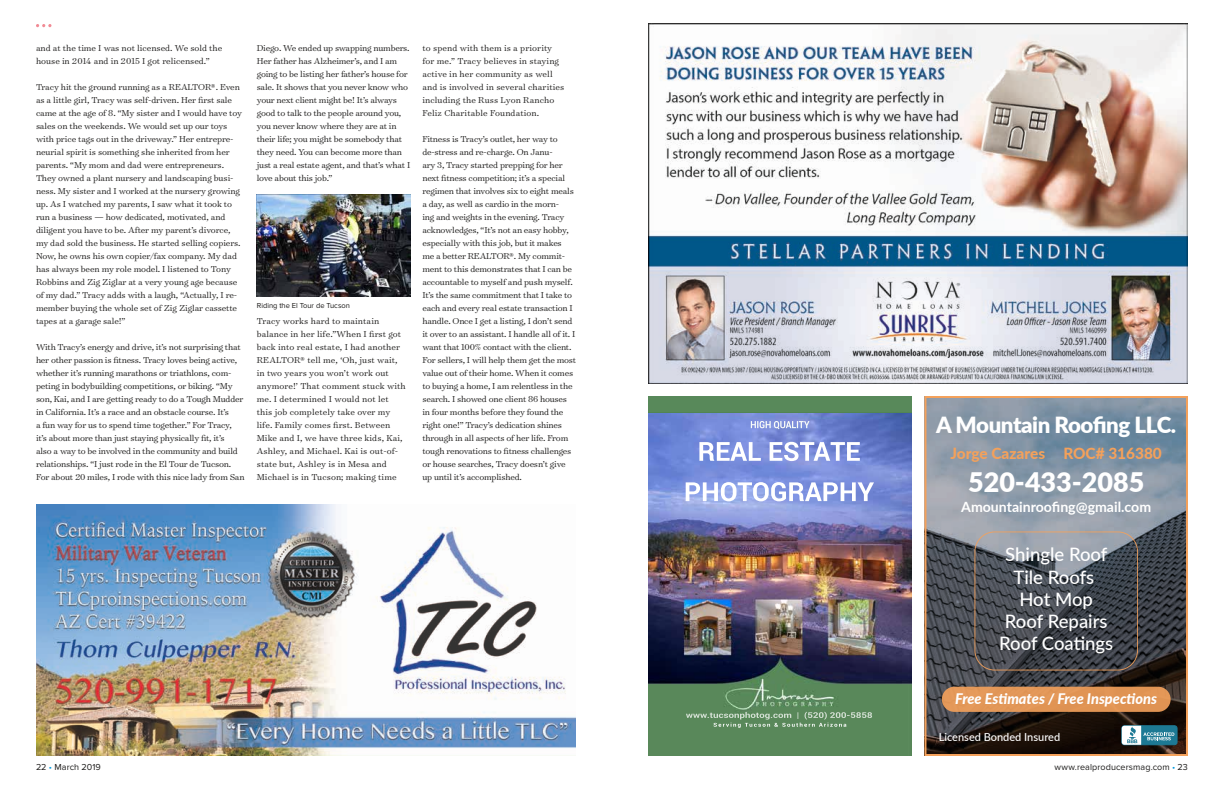
<style>
.page{position:relative;width:1224px;height:792px;background:#fff}
.page>*{position:absolute;margin:0;border:0;box-sizing:border-box;transform-origin:0 0}
.t1{font:900 26.9px "Lato";color:#fff}
.t2{font:900 22.3px "Lato";letter-spacing:-.02em;color:#fff}
.t3{font:500 18.5px/22.2px "Lato";color:#fff;text-align:center}
.t4{font:800 15.4px "Lato";color:#f4a15b}
.t5{font:italic 800 14.6px "Lato";color:#fff}
.t6{font:700 14.1px "Lato";color:#fff}
.t7{font:500 11px "Lato";color:#fff}
.t8{font:300 9.8px/13px "Surveyor Text";letter-spacing:-.02em;color:#1c1b1a}
.t9{font:300 9.8px/13px "Surveyor Text";letter-spacing:.01em;color:#1c1b1a}
.t10{font:300 9.8px/13px "Surveyor Text";color:#1c1b1a}
.t11{font:9px "Proxima Nova";letter-spacing:.01em;color:#1c1b1a}
.t12{font:7.5px "Proxima Nova";color:#1c1b1a}
.s1{color:#0098dd}
</style>
<div class="page">
<svg style="left:924px;top:396px;width:264px;height:360px;background:#6a6a6c"></svg>
<img style="left:648px;top:412px;width:264px;height:344px">
<div style="left:648px;top:396px;width:264px;height:16px;background:#58895a"></div>
<img style="left:257px;top:194px;width:153px;height:103px">
<svg style="left:36px;top:24px;width:15px;height:3px"></svg>
<img style="left:36px;top:504px;width:540px;height:252px">
<img style="left:648px;top:24px;width:540px;height:360px">
<p class="t10" style="left:36px;top:41px;width:188px">and at the time I was not licensed. We sold the house in 2014 and in 2015 I got relicensed.”</p>
<p class="t8" style="left:36px;top:80px;width:207px">Tracy hit the ground running as a REALTOR®. Even as a little girl, Tracy was self-driven. Her first sale came at the age of 8. “My sister and I would have toy sales on the weekends. We would set up our toys with price tags out in the driveway.” Her entrepre&shy;neurial spirit is something she inherited from her parents. “My mom and dad were entrepreneurs.<br>They owned a plant nursery and landscaping busi&shy;ness. My sister and I worked at the nursery growing up. As I watched my parents, I saw what it took to run a business — how dedicated, motivated, and diligent you have to be. After my parent’s divorce, my dad sold the business. He started selling copiers.<br>Now, he owns his own copier/fax company. My dad has always been my role model. I listened to Tony Robbins and Zig Ziglar at a very young age because of my dad.” Tracy adds with a laugh, “Actually, I re&shy;member buying the whole set of Zig Ziglar cassette tapes at a garage sale!”</p>
<p class="t8" style="left:36px;top:340px;width:210px">With Tracy’s energy and drive, it’s not surprising that her other passion is fitness. Tracy loves being active, whether it’s running marathons or triathlons, com&shy;peting in bodybuilding competitions, or biking. “My son, Kai, and I are getting ready to do a Tough Mudder in California. It’s a race and an obstacle course. It’s<br>a fun way for us to spend time together.” For Tracy, it’s about more than just staying physically fit, it’s<br>also a way to be involved in the community and build relationships. “I just rode in the El Tour de Tucson.<br>For about 20 miles, I rode with this nice lady from San</p>
<p class="t8" style="left:257px;top:41px;width:155px">Diego. We ended up swapping numbers.<br>Her father has Alzheimer’s, and I am going to be listing her father’s house for sale. It shows that you never know who your next client might be! It’s always good to talk to the people around you, you never know where they are at in their life; you might be somebody that they need. You can become more than just a real estate agent, and that’s what I love about this job.”</p>
<p class="t12" style="left:257px;top:302px;width:95px">Riding the El Tour de Tucson</p>
<p class="t9" style="left:257px;top:314px;width:150px">Tracy works hard to maintain balance in her life.”When I first got back into real estate, I had another<br>REALTOR® tell me, ‘Oh, just wait, in two years you won’t work out anymore!’ That comment stuck with me. I determined I would not let this job completely take over my life. Family comes first. Between<br>Mike and I, we have three kids, Kai,<br>Ashley, and Michael. Kai is out-of&shy;state but, Ashley is in Mesa and<br>Michael is in Tucson; making time</p>
<p class="t9" style="left:422px;top:41px;width:143px">to spend with them is a priority for me.” Tracy believes in staying active in her community as well and is involved in several charities including the Russ Lyon Rancho<br>Feliz Charitable Foundation.</p>
<p class="t8" style="left:422px;top:132px;width:155px">Fitness is Tracy’s outlet, her way to de-stress and re-charge. On Janu-<br>ary 3, Tracy started prepping for her next fitness competition; it’s a special regimen that involves six to eight meals a day, as well as cardio in the morn-<br>ing and weights in the evening. Tracy acknowledges, “It’s not an easy hobby, especially with this job, but it makes me a better REALTOR®. My commit&shy;ment to this demonstrates that I can be accountable to myself and push myself.<br>It’s the same commitment that I take to each and every real estate transaction I handle. Once I get a listing, I don’t send it over to an assistant. I handle all of it. I want that 100% contact with the client.<br>For sellers, I will help them get the most value out of their home. When it comes to buying a home, I am relentless in the search. I showed one client 86 houses in four months before they found the right one!” Tracy’s dedication shines through in all aspects of her life. From tough renovations to fitness challenges or house searches, Tracy doesn’t give up until it’s accomplished.</p>
<h2 class="t2" style="left:936px;top:408px;width:241px">A Mountain Roofing LLC.</h2>
<h3 class="t4" style="left:951px;top:442px;width:213px">Jorge Cazares ROC# 316380</h3>
<h1 class="t1" style="left:968px;top:462px;width:178px">520-433-2085</h1>
<h3 class="t6" style="left:961px;top:496px;width:191px">Amountainroofing@gmail.com</h3>
<h3 class="t3" style="left:999px;top:543px;width:116px">Shingle Roof<br>Tile Roofs<br>Hot Mop<br>Roof Repairs<br>Roof Coatings</h3>
<h3 class="t5" style="left:955px;top:688px;width:203px">Free Estimates / Free Inspections</h3>
<p class="t7" style="left:939px;top:729px;width:123px">Licensed Bonded Insured</p>
<p class="t11" style="left:36px;top:762px;width:66px">22 <span class="s1">•</span> March 2019</p>
<p class="t11" style="left:1054px;top:762px;width:135px">www.realproducersmag.com <span class="s1">•</span> 23</p>
</div>
